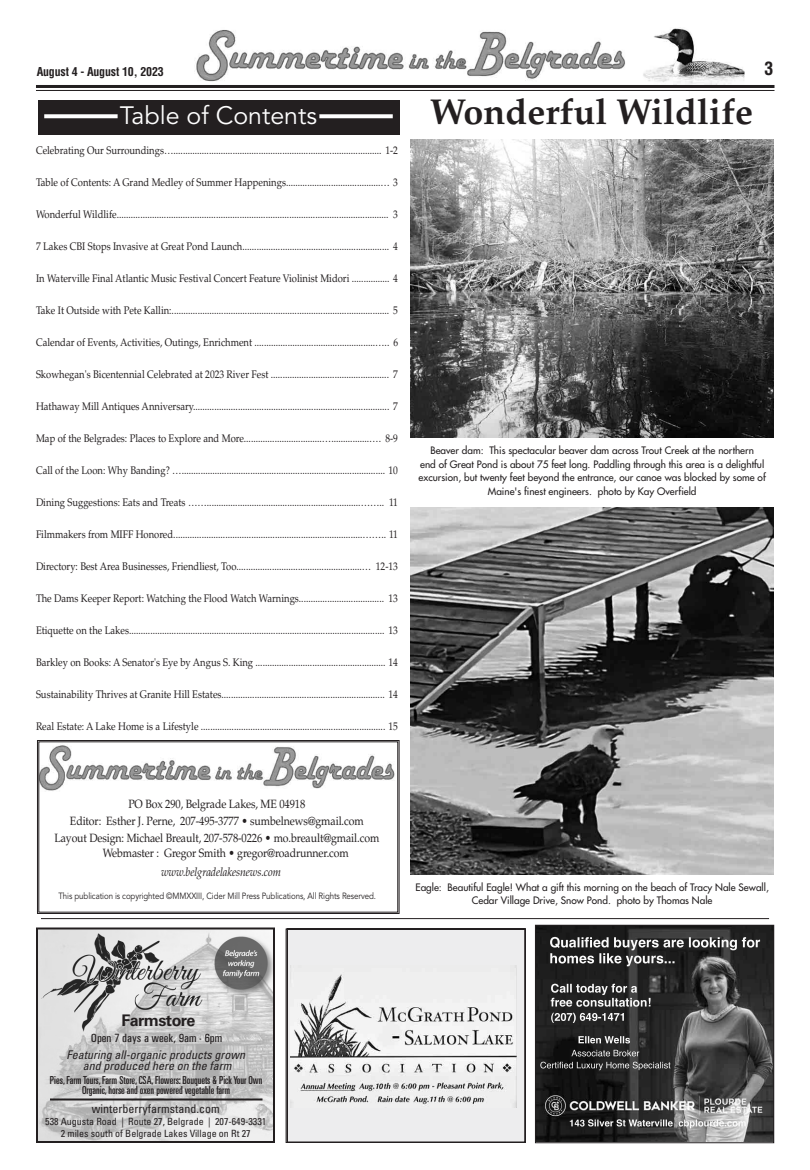
<style>
.page{position:relative;width:810px;height:1170px;background:#fff}
.page>*{position:absolute;margin:0;border:0;box-sizing:border-box;transform-origin:0 0}
.t1{font:700 36px "Palatino";color:#231f20}
.t2{font:25px "Avenir";color:#fff}
.t3{font:700 condensed 18px "Helvetica";color:#231f20}
.t4{font:700 16px "Univers";letter-spacing:-.035em;color:#231f20}
.t5{font:12px/17px "Palatino";letter-spacing:-.01em;color:#231f20;text-align:center;scale:.88 1}
.t6{font:italic condensed 12px/11px "Univers";color:#231f20;text-align:center}
.t7{font:italic 12px "Palatino";letter-spacing:-.01em;color:#231f20;scale:.88 1}
.t8{font:condensed 12px "Univers";color:#231f20}
.t9{font:500 condensed 12px "Univers";color:#231f20}
.t10{font:700 condensed 12px "Helvetica";letter-spacing:-.015em;color:#231f20}
.t11{font:11px "Palatino";color:#231f20;scale:.86 1}
.t12{font:ultra-condensed 11px/10px "Univers";color:#231f20;text-align:center}
.t13{font:10px/13.6px "Futura";color:#231f20;text-align:center}
.t14{font:condensed 10px/12px "Univers";color:#231f20;text-align:center}
.t15{font:9px "Avenir";letter-spacing:-.01em;color:#231f20;scale:.88 1}
</style>
<div class="page">
<svg style="left:285px;top:928px;width:241px;height:215px;background:#e2e1e2"></svg>
<img style="left:684px;top:29px;width:60px;height:56px">
<hr style="left:36px;top:85px;width:739px;height:3px;background:#231f20">
<hr style="left:36px;top:90px;width:739px;height:1px;background:#231f20">
<img style="left:41px;top:745px;width:354px;height:46px">
<hr style="left:41px;top:918px;width:728px;height:1px;background:#231f20">
<div style="left:38px;top:100px;width:361px;height:34px;background:#231f20"></div>
<svg style="left:44px;top:114px;width:74px;height:4px"></svg>
<svg style="left:319px;top:114px;width:74px;height:4px"></svg>
<div style="left:37px;top:740px;width:363px;height:174px;border:1px solid #231f20"></div>
<img style="left:196px;top:30px;width:429px;height:52px">
<div style="left:287px;top:928px;width:238px;height:214px;border:1px solid #231f20"></div>
<img style="left:537px;top:927px;width:235px;height:214px">
<img style="left:570px;top:1119px;width:56px;height:8px">
<img style="left:551px;top:1013px;width:68px;height:10px">
<img style="left:550px;top:937px;width:71px;height:11px">
<img style="left:579px;top:1036px;width:51px;height:7px">
<img style="left:571px;top:1050px;width:34px;height:7px">
<img style="left:551px;top:984px;width:54px;height:11px">
<div style="left:535px;top:925px;width:239px;height:218px;border:1px solid #231f20"></div>
<img style="left:39px;top:931px;width:233px;height:209px">
<div style="left:36px;top:928px;width:239px;height:215px;border:2px solid #231f20"></div>
<hr style="left:50px;top:1098px;width:212px;height:2px;background:#231f20">
<img style="left:291px;top:965px;width:225px;height:143px">
<img style="left:410px;top:139px;width:364px;height:299px">
<img style="left:410px;top:507px;width:364px;height:368px">
<p class="t10" style="left:37px;top:67px;width:129px">August 4 - August 10, 2023</p>
<h3 class="t3" style="left:764px;top:61px;width:10px">3</h3>
<h2 class="t2" style="left:120px;top:105px;width:199px">Table of Contents</h2>
<p class="t11" style="left:36px;top:146px;width:422px">Celebrating Our Surroundings…........................................................................................ 1-2</p>
<p class="t11" style="left:36px;top:178px;width:422px">Table of Contents: A Grand Medley of Summer Happenings........................................… 3</p>
<p class="t11" style="left:36px;top:210px;width:422px">Wonderful Wildlife................................................................................................................... 3</p>
<p class="t11" style="left:36px;top:242px;width:422px">7 Lakes CBI Stops Invasive at Great Pond Launch.............................................................. 4</p>
<p class="t11" style="left:36px;top:274px;width:422px">In Waterville Final Atlantic Music Festival Concert Feature Violinist Midori ................ 4</p>
<p class="t11" style="left:36px;top:306px;width:422px">Take It Outside with Pete Kallin:............................................................................................ 5</p>
<p class="t11" style="left:36px;top:338px;width:423px">Calendar of Events, Activities, Outings, Enrichment ...................................................….. 6</p>
<p class="t11" style="left:36px;top:370px;width:422px">Skowhegan's Bicentennial Celebrated at 2023 River Fest .................................................. 7</p>
<p class="t11" style="left:36px;top:402px;width:422px">Hathaway Mill Antiques Anniversary................................................................................... 7</p>
<p class="t11" style="left:36px;top:434px;width:422px">Map of the Belgrades: Places to Explore and More.................................…................…. 8-9</p>
<p class="t11" style="left:36px;top:466px;width:422px">Call of the Loon: Why Banding? …...................................................................................... 10</p>
<p class="t11" style="left:36px;top:498px;width:422px">Dining Suggestions: Eats and Treats …….................................................................…….. 11</p>
<p class="t11" style="left:36px;top:530px;width:422px">Filmmakers from MIFF Honored................................................................................…….. 11</p>
<p class="t11" style="left:36px;top:562px;width:422px">Directory: Best Area Businesses, Friendliest, Too.....................................................… 12-13</p>
<p class="t11" style="left:36px;top:594px;width:422px">The Dams Keeper Report: Watching the Flood Watch Warnings.................................... 13</p>
<p class="t11" style="left:36px;top:626px;width:422px">Etiquette on the Lakes............................................................................................................ 13</p>
<p class="t11" style="left:36px;top:658px;width:422px">Barkley on Books: A Senator's Eye by Angus S. King ....................................................... 14</p>
<p class="t11" style="left:36px;top:690px;width:422px">Sustainability Thrives at Granite Hill Estates..................................................................... 14</p>
<p class="t11" style="left:36px;top:722px;width:422px">Real Estate: A Lake Home is a Lifestyle .............................................................................. 15</p>
<h1 class="t1" style="left:430px;top:98px;width:324px">Wonderful Wildlife</h1>
<p class="t13" style="left:419px;top:444px;width:349px">Beaver dam: This spectacular beaver dam across Trout Creek at the northern<br>end of Great Pond is about 75 feet long. Paddling through this area is a delightful excursion, but twenty feet beyond the entrance, our canoe was blocked by some of Maine's finest engineers. photo by Kay Overfield</p>
<p class="t5" style="left:54px;top:796px;width:371px">PO Box 290, Belgrade Lakes, ME 04918<br>Editor: Esther J. Perne, 207-495-3777 • sumbelnews@gmail.com<br>Layout Design: Michael Breault, 207-578-0226 • mo.breault@gmail.com</p>
<p class="t5" style="left:103px;top:845px;width:281px">Webmaster : Gregor Smith • gregor@roadrunner.com</p>
<p class="t7" style="left:161px;top:867px;width:138px">www.belgradelakesnews.com</p>
<p class="t15" style="left:59px;top:892px;width:362px">This publication is copyrighted ©MMXXIII, Cider Mill Press Publications, All Rights Reserved.</p>
<p class="t13" style="left:415px;top:881px;width:355px;line-height:13px">Eagle: Beautiful Eagle! What a gift this morning on the beach of Tracy Nale Sewall,<br>Cedar Village Drive, Snow Pond. photo by Thomas Nale</p>
<h3 class="t4" style="left:121px;top:1014px;width:76px">Farmstore</h3>
<p class="t9" style="left:91px;top:1031px;width:133px">Open 7 days a week, 9am - 6pm</p>
<p class="t12" style="left:50px;top:1076px;width:214px">Pies, Farm Tours, Farm Store, CSA, Flowers: Bouquets &amp; Pick Your Own<br>Organic, horse and oxen powered vegetable farm</p>
<p class="t8" style="left:92px;top:1104px;width:129px">winterberryfarmstand.com</p>
<p class="t14" style="left:45px;top:1117px;width:222px">538 Augusta Road | Route 27, Belgrade | 207-649-3331<br>2 miles south of Belgrade Lakes Village on Rt 27</p>
<p class="t6" style="left:67px;top:1050px;width:180px">Featuring all-organic products grown and produced here on the farm</p>
</div>
